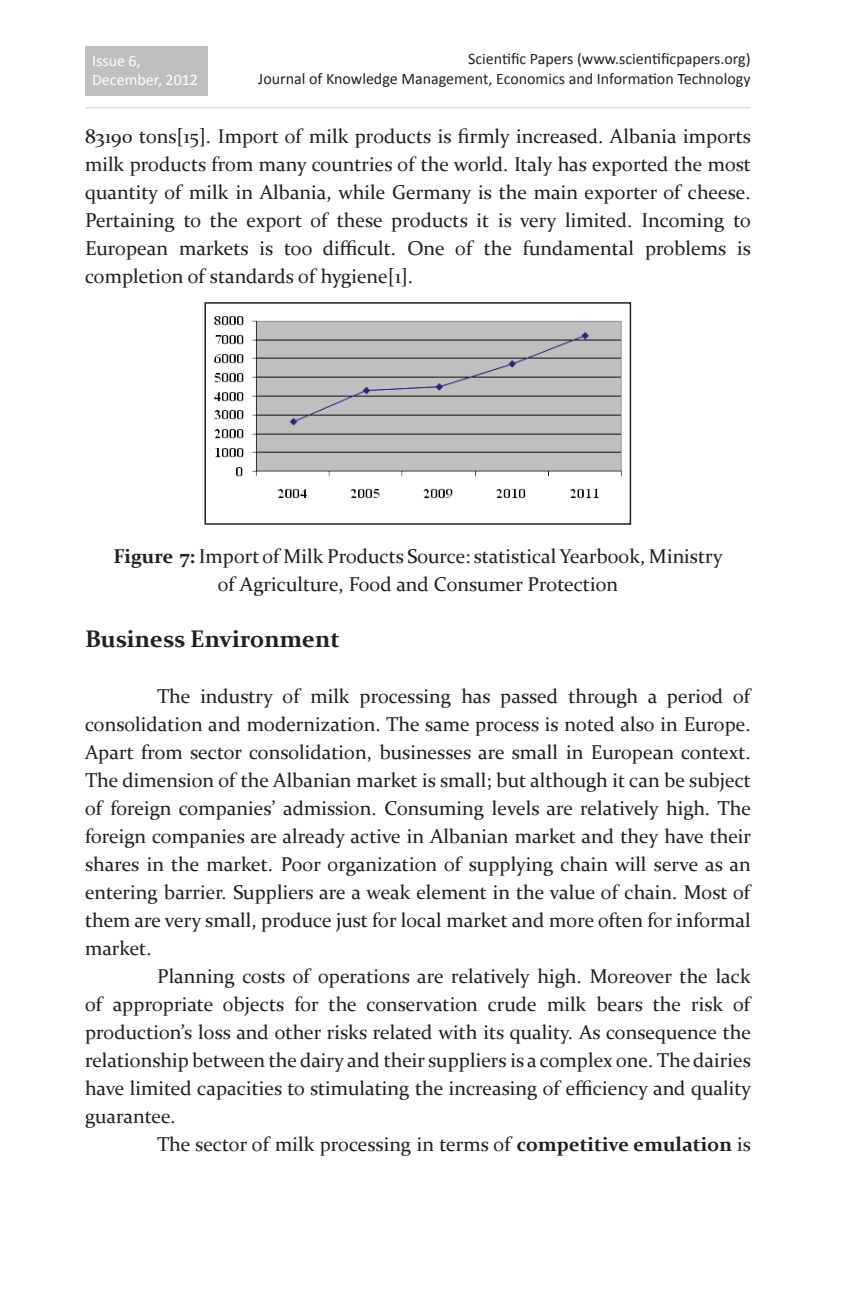
<style>
.page{position:relative;width:864px;height:1296px;background:#fff}
.page>*{position:absolute;margin:0;border:0;box-sizing:border-box;transform-origin:0 0}
.t1{font:700 24px "Constantia";color:#231f20}
.t2{font:20px/28px "Constantia";color:#231f20;text-align:justify}
.t3{font:16px/20px "Calibri";color:#231f20;text-align:right}
.t4{font:16px/19.2px "Calibri";color:#fff}
.s1{font-weight:700}
</style>
<div class="page">
<hr style="left:85px;top:107px;width:666px;height:1px;background:#c7c8ca">
<div style="left:85px;top:46px;width:122px;height:49px;background:#bebfc1"></div>
<img style="left:214px;top:316px;width:408px;height:183px">
<div style="left:204px;top:302px;width:427px;height:223px;border:2px solid #231f20"></div>
<p class="t4" style="left:92px;top:50px;width:107px">Issue 6,<br>December, 2012</p>
<p class="t3" style="left:258px;top:48px;width:494px">Scientific Papers (www.scientificpapers.org)<br>Journal of Knowledge Management, Economics and Information Technology</p>
<p class="t2" style="left:85px;top:122px;width:668px">83190 tons[15]. Import of milk products is firmly increased. Albania imports milk products from many countries of the world. Italy has exported the most quantity of milk in Albania, while Germany is the main exporter of cheese.<br>Pertaining to the export of these products it is very limited. Incoming to European markets is too difficult. One of the fundamental problems is completion of standards of hygiene[1].</p>
<p class="t2" style="left:113px;top:542px;width:611px;text-align:center"><span class="s1">Figure 7:</span> Import of Milk Products Source: statistical Yearbook, Ministry of Agriculture, Food and Consumer Protection</p>
<p class="t1" style="left:85px;top:623px;width:256px">Business Environment</p>
<p class="t2" style="left:85px;top:682px;width:668px;text-indent:72px">The industry of milk processing has passed through a period of consolidation and modernization. The same process is noted also in Europe.<br>Apart from sector consolidation, businesses are small in European context.<br>The dimension of the Albanian market is small; but although it can be subject of foreign companies’ admission. Consuming levels are relatively high. The foreign companies are already active in Albanian market and they have their shares in the market. Poor organization of supplying chain will serve as an entering barrier. Suppliers are a weak element in the value of chain. Most of them are very small, produce just for local market and more often for informal market.</p>
<p class="t2" style="left:85px;top:962px;width:668px;text-indent:72px">Planning costs of operations are relatively high. Moreover the lack of appropriate objects for the conservation crude milk bears the risk of production’s loss and other risks related with its quality. As consequence the relationship between the dairy and their suppliers is a complex one. The dairies have limited capacities to stimulating the increasing of efficiency and quality guarantee.</p>
<p class="t2" style="left:157px;top:1130px;width:595px">The sector of milk processing in terms of <span class="s1">competitive emulation</span> is</p>
</div>
